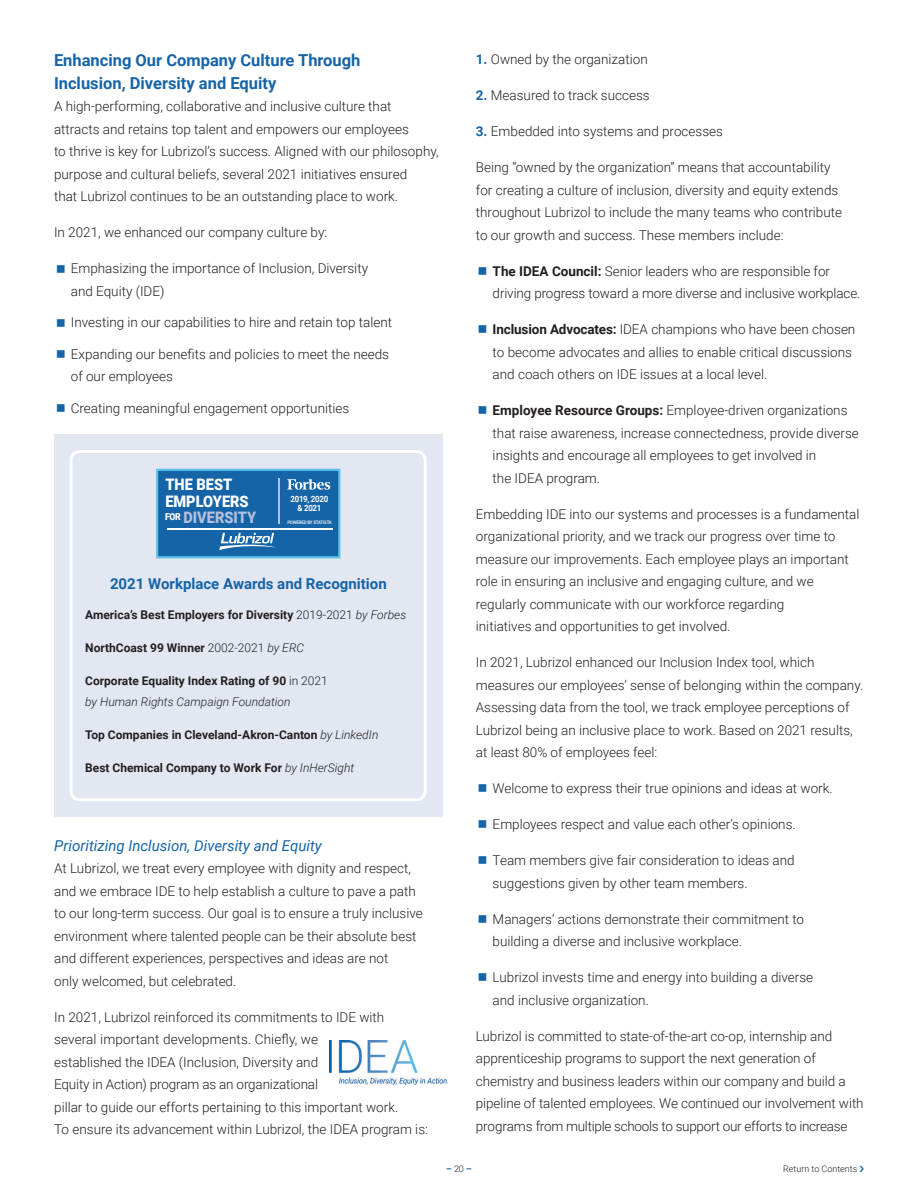
<style>
.page{position:relative;width:918px;height:1188px;background:#fff}
.page>*{position:absolute;margin:0;border:0;box-sizing:border-box;transform-origin:0 0}
.t1{font:700 16.5px/22.5px "Roboto";color:#1664a8}
.t2{font:900 15.9px/16.2px "Roboto";color:#fff;scale:.92 1}
.t3{font:900 15.9px "Roboto";color:#b4c0de;scale:.92 1}
.t4{font:italic 15px "Roboto";color:#1664a8}
.t5{font:700 15px "Roboto";color:#1664a8}
.t6{font:300 13.5px/22.5px "Roboto";color:#231f20}
.t7{font:700 12px/21px "Roboto";color:#231f20}
.t8{font:900 9.45px "Roboto";color:#fff;scale:.92 1}
.t9{font:300 9px "Roboto";color:#231f20}
.t10{font:700 9px "Roboto";color:#1664a8}
.t11{font:700 8.55px/9px "Roboto";letter-spacing:-.03em;color:#fff;text-align:center;scale:.92 1}
.t12{font:500 4.8px "Roboto";letter-spacing:-.03em;color:#fff;scale:.92 1}
.s1{font-weight:300}
.s2{font-weight:300;font-style:italic}
.s3{font-weight:700;color:#1664a8}
.s4{font-weight:700}
.s5{font-weight:300;color:#231f20}
</style>
<div class="page">
<div style="left:54px;top:435px;width:388px;height:382px;background:#e3e7f2"></div>
<div style="left:70px;top:450px;width:357px;height:351px;border:3px solid #fff;border-radius:9px"></div>
<div style="left:156px;top:469px;width:184px;height:89px;background:#1664a8;border:2px solid #5bc3e9"></div>
<svg style="left:287px;top:479px;width:43px;height:11px"></svg>
<svg style="left:219px;top:533px;width:57px;height:17px"></svg>
<hr style="left:167px;top:528px;width:166px;height:2px;background:#fff">
<hr style="left:278px;top:478px;width:1px;height:46px;background:#b4c0de">
<img style="left:330px;top:1040px;width:117px;height:44px">
<p class="t1" style="left:54px;top:49px;width:308px">Enhancing Our Company Culture Through<br>Inclusion, Diversity and Equity</p>
<p class="t6" style="left:54px;top:95px;width:386px">A high-performing, collaborative and inclusive culture that attracts and retains top talent and empowers our employees<br>to thrive is key for Lubrizol’s success. Aligned with our philosophy, purpose and cultural beliefs, several 2021 initiatives ensured<br>that Lubrizol continues to be an outstanding place to work.</p>
<p class="t6" style="left:54px;top:221px;width:275px">In 2021, we enhanced our company culture by:</p>
<p class="t6" style="left:71px;top:257px;width:299px">Emphasizing the importance of Inclusion, Diversity and Equity (IDE)</p>
<p class="t6" style="left:71px;top:311px;width:323px">Investing in our capabilities to hire and retain top talent</p>
<p class="t6" style="left:71px;top:342px;width:320px">Expanding our benefits and policies to meet the needs of our employees</p>
<p class="t6" style="left:71px;top:396px;width:280px">Creating meaningful engagement opportunities</p>
<p class="t2" style="left:165px;top:476px;width:92px">THE BEST<br>EMPLOYERS</p>
<p class="t8" style="left:165px;top:510px;width:19px">FOR</p>
<p class="t3" style="left:183px;top:506px;width:81px">DIVERSITY</p>
<p class="t11" style="left:291px;top:494px;width:43px">2019, 2020 &amp; 2021</p>
<p class="t12" style="left:287px;top:519px;width:50px">POWERED BY STATISTA</p>
<p class="t5" style="left:110px;top:573px;width:278px">2021 Workplace Awards and Recognition</p>
<p class="t7" style="left:85px;top:604px;width:323px">America’s Best Employers for Diversity <span class="s1">2019-2021</span> <span class="s2">by Forbes</span></p>
<p class="t7" style="left:85px;top:637px;width:220px">NorthCoast 99 Winner <span class="s1">2002-2021</span> <span class="s2">by ERC</span></p>
<p class="t7" style="left:85px;top:670px;width:244px">Corporate Equality Index Rating of 90 <span class="s1">in 2021 </span><span class="s2">by Human Rights Campaign Foundation</span></p>
<p class="t7" style="left:85px;top:724px;width:295px">Top Companies in Cleveland-Akron-Canton <span class="s2">by LinkedIn</span></p>
<p class="t7" style="left:85px;top:757px;width:271px">Best Chemical Company to Work For <span class="s2">by InHerSight</span></p>
<p class="t4" style="left:54px;top:835px;width:269px">Prioritizing Inclusion, Diversity and Equity</p>
<p class="t6" style="left:54px;top:856px;width:370px">At Lubrizol, we treat every employee with dignity and respect, and we embrace IDE to help establish a culture to pave a path to our long-term success. Our goal is to ensure a truly inclusive environment where talented people can be their absolute best and different experiences, perspectives and ideas are not<br>only welcomed, but celebrated.</p>
<p class="t6" style="left:54px;top:1005px;width:375px">In 2021, Lubrizol reinforced its commitments to IDE with several important developments. Chiefly, we<br>established the IDEA (Inclusion, Diversity and<br>Equity in Action) program as an organizational<br>pillar to guide our efforts pertaining to this important work.<br>To ensure its advancement within Lubrizol, the IDEA program is:</p>
<p class="t6" style="left:476px;top:48px;width:173px"><span class="s3">1.</span> Owned by the organization</p>
<p class="t6" style="left:476px;top:84px;width:175px"><span class="s3">2.</span> Measured to track success</p>
<p class="t6" style="left:476px;top:120px;width:249px"><span class="s3">3.</span> Embedded into systems and processes</p>
<p class="t6" style="left:476px;top:156px;width:368px">Being “owned by the organization” means that accountability for creating a culture of inclusion, diversity and equity extends throughout Lubrizol to include the many teams who contribute to our growth and success. These members include:</p>
<p class="t6" style="left:493px;top:259px;width:369px"><span class="s4">The IDEA Council:</span> Senior leaders who are responsible for driving progress toward a more diverse and inclusive workplace.</p>
<p class="t6" style="left:493px;top:318px;width:364px"><span class="s4">Inclusion Advocates:</span> IDEA champions who have been chosen to become advocates and allies to enable critical discussions and coach others on IDE issues at a local level.</p>
<p class="t6" style="left:493px;top:399px;width:368px"><span class="s4">Employee Resource Groups:</span> Employee-driven organizations that raise awareness, increase connectedness, provide diverse insights and encourage all employees to get involved in<br>the IDEA program.</p>
<p class="t6" style="left:476px;top:502px;width:385px">Embedding IDE into our systems and processes is a fundamental organizational priority, and we track our progress over time to measure our improvements. Each employee plays an important role in ensuring an inclusive and engaging culture, and we regularly communicate with our workforce regarding<br>initiatives and opportunities to get involved.</p>
<p class="t6" style="left:476px;top:651px;width:389px">In 2021, Lubrizol enhanced our Inclusion Index tool, which measures our employees’ sense of belonging within the company.<br>Assessing data from the tool, we track employee perceptions of Lubrizol being an inclusive place to work. Based on 2021 results, at least 80% of employees feel:</p>
<p class="t6" style="left:493px;top:777px;width:341px">Welcome to express their true opinions and ideas at work.</p>
<p class="t6" style="left:493px;top:813px;width:305px">Employees respect and value each other’s opinions.</p>
<p class="t6" style="left:493px;top:849px;width:304px">Team members give fair consideration to ideas and suggestions given by other team members.</p>
<p class="t6" style="left:493px;top:907px;width:313px">Managers’ actions demonstrate their commitment to building a diverse and inclusive workplace.</p>
<p class="t6" style="left:493px;top:966px;width:322px">Lubrizol invests time and energy into building a diverse and inclusive organization.</p>
<p class="t6" style="left:476px;top:1024px;width:389px">Lubrizol is committed to state-of-the-art co-op, internship and apprenticeship programs to support the next generation of chemistry and business leaders within our company and build a pipeline of talented employees. We continued our involvement with programs from multiple schools to support our efforts to increase</p>
<p class="t10" style="left:446px;top:1163px;width:27px">– <span class="s5">20</span> –</p>
<p class="t9" style="left:783px;top:1163px;width:76px">Return to Contents</p>
</div>
